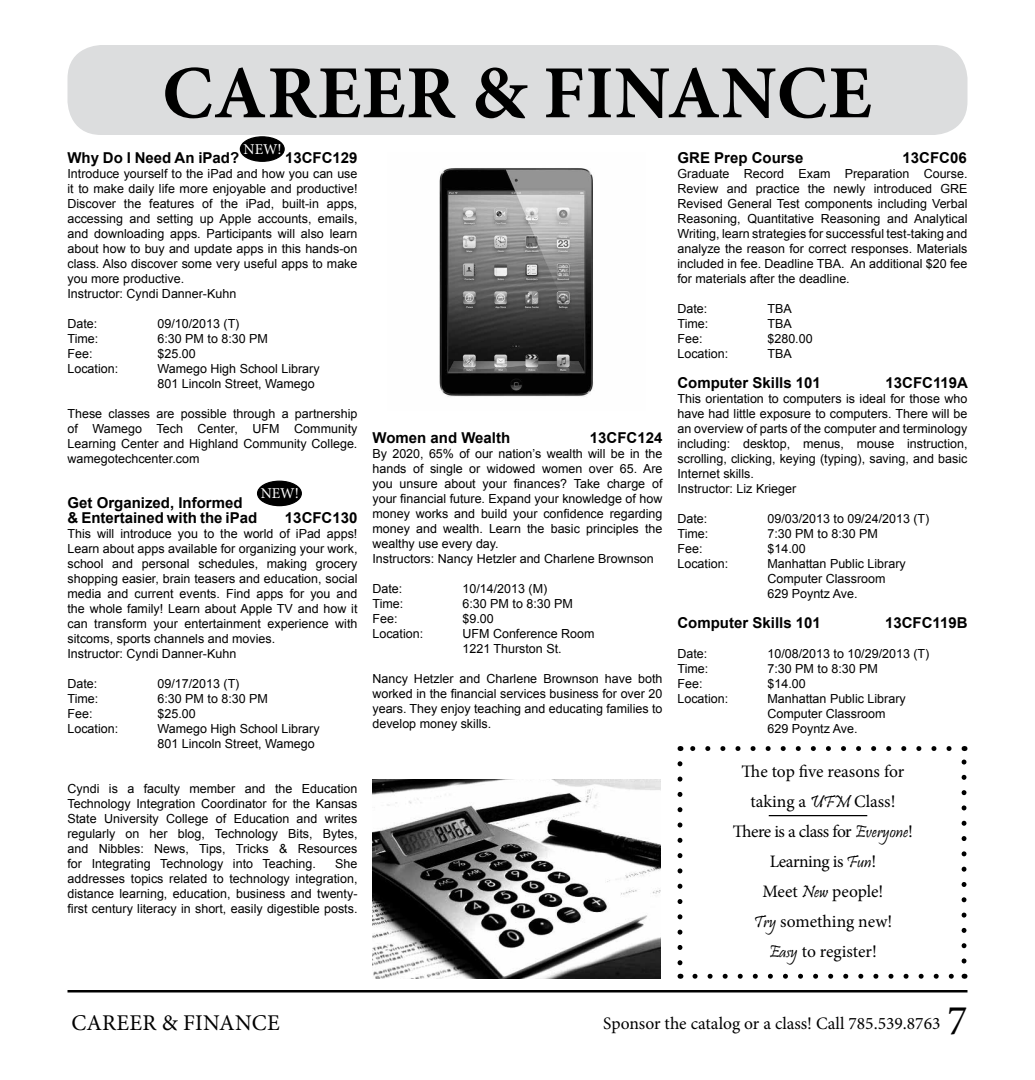
<style>
.page{position:relative;width:1035px;height:1080px;background:#fff}
.page>*{position:absolute;margin:0;border:0;box-sizing:border-box;transform-origin:0 0}
.t1{font:700 75px "Minion Pro";letter-spacing:.01em;color:#000}
.t2{font:42.5px "Minion Pro";color:#000}
.t3{font:22.5px "Minion Pro";letter-spacing:.01em;color:#000}
.t4{font:17.5px/30px "Minion Pro";letter-spacing:-.005em;color:#000;text-align:center}
.t5{font:700 15px/15px "Arial";color:#000}
.t6{font:15px "Minion Pro";letter-spacing:-.005em;color:#fff}
.t7{font:12.5px/15px "Arial";color:#000}
.s1{font-family:"Pristina"}
</style>
<div class="page">
<hr style="left:68px;top:990px;width:900px;height:2px;background:#000">
<div style="left:68px;top:45px;width:900px;height:90px;background:#dcddde;border-radius:34px"></div>
<img style="left:372px;top:779px;width:289px;height:200px">
<img style="left:439px;top:168px;width:154px;height:229px">
<div style="left:240px;top:137px;width:44px;height:24px;background:#000;border-radius:50%"></div>
<div style="left:240px;top:136px;width:45px;height:26px;border:1px solid #000;border-radius:50%"></div>
<hr style="left:769px;top:815px;width:98px;height:1px;background:#000">
<svg style="left:695px;top:974px;width:259px;height:5px"></svg>
<svg style="left:690px;top:746px;width:259px;height:5px"></svg>
<svg style="left:678px;top:764px;width:4px;height:215px"></svg>
<svg style="left:962px;top:746px;width:5px;height:215px"></svg>
<div style="left:258px;top:481px;width:43px;height:25px;background:#000;border-radius:50%"></div>
<div style="left:257px;top:481px;width:45px;height:25px;border:1px solid #000;border-radius:50%"></div>
<h1 class="t1" style="left:162px;top:40px;width:711px">CAREER &amp; FINANCE</h1>
<p class="t5" style="left:68px;top:150px;width:173px">Why Do I Need An iPad?</p>
<p class="t5" style="left:285px;top:150px;width:74px">13CFC129</p>
<p class="t7" style="left:68px;top:166px;width:292px">Introduce yourself to the iPad and how you can use it to make daily life more enjoyable and productive!<br>Discover the features of the iPad, built-in apps, accessing and setting up Apple accounts, emails, and downloading apps. Participants will also learn about how to buy and update apps in this hands-on class. Also discover some very useful apps to make you more productive.<br>Instructor: Cyndi Danner-Kuhn</p>
<p class="t7" style="left:68px;top:316px;width:31px">Date:</p>
<p class="t7" style="left:158px;top:316px;width:83px">09/10/2013 (T)</p>
<p class="t7" style="left:68px;top:331px;width:32px">Time:</p>
<p class="t7" style="left:158px;top:331px;width:112px">6:30 PM to 8:30 PM</p>
<p class="t7" style="left:68px;top:346px;width:27px">Fee:</p>
<p class="t7" style="left:158px;top:346px;width:40px">$25.00</p>
<p class="t7" style="left:68px;top:361px;width:52px">Location:</p>
<p class="t7" style="left:158px;top:361px;width:164px">Wamego High School Library<br>801 Lincoln Street, Wamego</p>
<p class="t7" style="left:68px;top:406px;width:291px;text-align:justify">These classes are possible through a partnership of Wamego Tech Center, UFM Community Learning Center and Highland Community College. wamegotechcenter.com</p>
<p class="t5" style="left:68px;top:495px;width:191px">Get Organized, Informed<br>&amp; Entertained with the iPad</p>
<p class="t6" style="left:244px;top:139px;width:40px">NEW!</p>
<p class="t5" style="left:678px;top:150px;width:127px">GRE Prep Course</p>
<p class="t5" style="left:902px;top:150px;width:66px">13CFC06</p>
<p class="t7" style="left:678px;top:166px;width:291px;text-align:justify">Graduate Record Exam Preparation Course.<br>Review and practice the newly introduced GRE Revised General Test components including Verbal Reasoning, Quantitative Reasoning and Analytical Writing, learn strategies for successful test-taking and analyze the reason for correct responses. Materials included in fee. Deadline TBA. An additional $20 fee for materials after the deadline.</p>
<p class="t7" style="left:678px;top:301px;width:31px">Date:</p>
<p class="t7" style="left:768px;top:301px;width:26px">TBA</p>
<p class="t7" style="left:678px;top:316px;width:32px">Time:</p>
<p class="t7" style="left:768px;top:316px;width:26px">TBA</p>
<p class="t7" style="left:678px;top:331px;width:27px">Fee:</p>
<p class="t7" style="left:768px;top:331px;width:47px">$280.00</p>
<p class="t7" style="left:678px;top:346px;width:52px">Location:</p>
<p class="t7" style="left:768px;top:346px;width:26px">TBA</p>
<p class="t5" style="left:678px;top:375px;width:145px">Computer Skills 101</p>
<p class="t5" style="left:886px;top:375px;width:84px">13CFC119A</p>
<p class="t7" style="left:678px;top:391px;width:292px">This orientation to computers is ideal for those who have had little exposure to computers. There will be an overview of parts of the computer and terminology including: desktop, menus, mouse instruction, scrolling, clicking, keying (typing), saving, and basic Internet skills.<br>Instructor: Liz Krieger</p>
<p class="t7" style="left:678px;top:511px;width:31px">Date:</p>
<p class="t7" style="left:768px;top:511px;width:163px">09/03/2013 to 09/24/2013 (T)</p>
<p class="t7" style="left:678px;top:526px;width:32px">Time:</p>
<p class="t7" style="left:768px;top:526px;width:112px">7:30 PM to 8:30 PM</p>
<p class="t7" style="left:678px;top:541px;width:27px">Fee:</p>
<p class="t7" style="left:768px;top:541px;width:40px">$14.00</p>
<p class="t7" style="left:678px;top:556px;width:52px">Location:</p>
<p class="t7" style="left:768px;top:556px;width:140px">Manhattan Public Library<br>Computer Classroom<br>629 Poyntz Ave.</p>
<p class="t5" style="left:678px;top:615px;width:145px">Computer Skills 101</p>
<p class="t5" style="left:885px;top:615px;width:84px">13CFC119B</p>
<p class="t7" style="left:678px;top:646px;width:31px">Date:</p>
<p class="t7" style="left:768px;top:646px;width:163px">10/08/2013 to 10/29/2013 (T)</p>
<p class="t7" style="left:678px;top:661px;width:32px">Time:</p>
<p class="t7" style="left:768px;top:661px;width:112px">7:30 PM to 8:30 PM</p>
<p class="t7" style="left:678px;top:676px;width:27px">Fee:</p>
<p class="t7" style="left:768px;top:676px;width:40px">$14.00</p>
<p class="t7" style="left:678px;top:691px;width:52px">Location:</p>
<p class="t7" style="left:768px;top:691px;width:140px">Manhattan Public Library<br>Computer Classroom<br>629 Poyntz Ave.</p>
<p class="t5" style="left:372px;top:430px;width:139px">Women and Wealth</p>
<p class="t5" style="left:590px;top:430px;width:74px">13CFC124</p>
<p class="t7" style="left:372px;top:446px;width:292px">By 2020, 65% of our nation’s wealth will be in the hands of single or widowed women over 65. Are you unsure about your finances? Take charge of your financial future. Expand your knowledge of how money works and build your confidence regarding money and wealth. Learn the basic principles the wealthy use every day.<br>Instructors: Nancy Hetzler and Charlene Brownson</p>
<p class="t7" style="left:372px;top:581px;width:31px">Date:</p>
<p class="t7" style="left:462px;top:581px;width:86px">10/14/2013 (M)</p>
<p class="t7" style="left:372px;top:596px;width:32px">Time:</p>
<p class="t7" style="left:462px;top:596px;width:112px">6:30 PM to 8:30 PM</p>
<p class="t7" style="left:372px;top:611px;width:27px">Fee:</p>
<p class="t7" style="left:462px;top:611px;width:33px">$9.00</p>
<p class="t7" style="left:372px;top:626px;width:52px">Location:</p>
<p class="t7" style="left:462px;top:626px;width:133px">UFM Conference Room<br>1221 Thurston St.</p>
<p class="t7" style="left:372px;top:671px;width:291px;text-align:justify">Nancy Hetzler and Charlene Brownson have both worked in the financial services business for over 20 years. They enjoy teaching and educating families to develop money skills.</p>
<p class="t6" style="left:261px;top:483px;width:40px">NEW!</p>
<p class="t5" style="left:285px;top:510px;width:74px">13CFC130</p>
<p class="t7" style="left:68px;top:526px;width:291px">This will introduce you to the world of iPad apps!<br>Learn about apps available for organizing your work, school and personal schedules, making grocery shopping easier, brain teasers and education, social media and current events. Find apps for you and the whole family! Learn about Apple TV and how it can transform your entertainment experience with sitcoms, sports channels and movies.<br>Instructor: Cyndi Danner-Kuhn</p>
<p class="t7" style="left:68px;top:676px;width:31px">Date:</p>
<p class="t7" style="left:158px;top:676px;width:83px">09/17/2013 (T)</p>
<p class="t7" style="left:68px;top:691px;width:32px">Time:</p>
<p class="t7" style="left:158px;top:691px;width:112px">6:30 PM to 8:30 PM</p>
<p class="t7" style="left:68px;top:706px;width:27px">Fee:</p>
<p class="t7" style="left:158px;top:706px;width:40px">$25.00</p>
<p class="t7" style="left:68px;top:721px;width:52px">Location:</p>
<p class="t7" style="left:158px;top:721px;width:164px">Wamego High School Library<br>801 Lincoln Street, Wamego</p>
<p class="t7" style="left:68px;top:781px;width:292px;text-align:justify">Cyndi is a faculty member and the Education Technology Integration Coordinator for the Kansas State University College of Education and writes regularly on her blog, Technology Bits, Bytes, and Nibbles: News, Tips, Tricks &amp; Resources for Integrating Technology into Teaching.</p>
<h3 class="t4" style="left:733px;top:756px;width:182px">The top five reasons for taking a <span class="s1">UFM</span> Class!<br>There is a class for <span class="s1">Everyone</span>!<br>Learning is <span class="s1">Fun</span>!<br>Meet <span class="s1">New</span> people!<br><span class="s1">Try</span> something new!<br><span class="s1">Easy</span> to register!</h3>
<p class="t7" style="left:68px;top:856px;width:291px;text-align:justify;text-indent:268px">She addresses topics related to technology integration, distance learning, education, business and twenty&shy;first century literacy in short, easily digestible posts.</p>
<h3 class="t3" style="left:71px;top:1008px;width:210px">CAREER &amp; FINANCE</h3>
<h3 class="t4" style="left:603px;top:1008px;width:339px">Sponsor the catalog or a class! Call 785.539.8763</h3>
<h2 class="t2" style="left:947px;top:992px;width:22px">7</h2>
</div>
